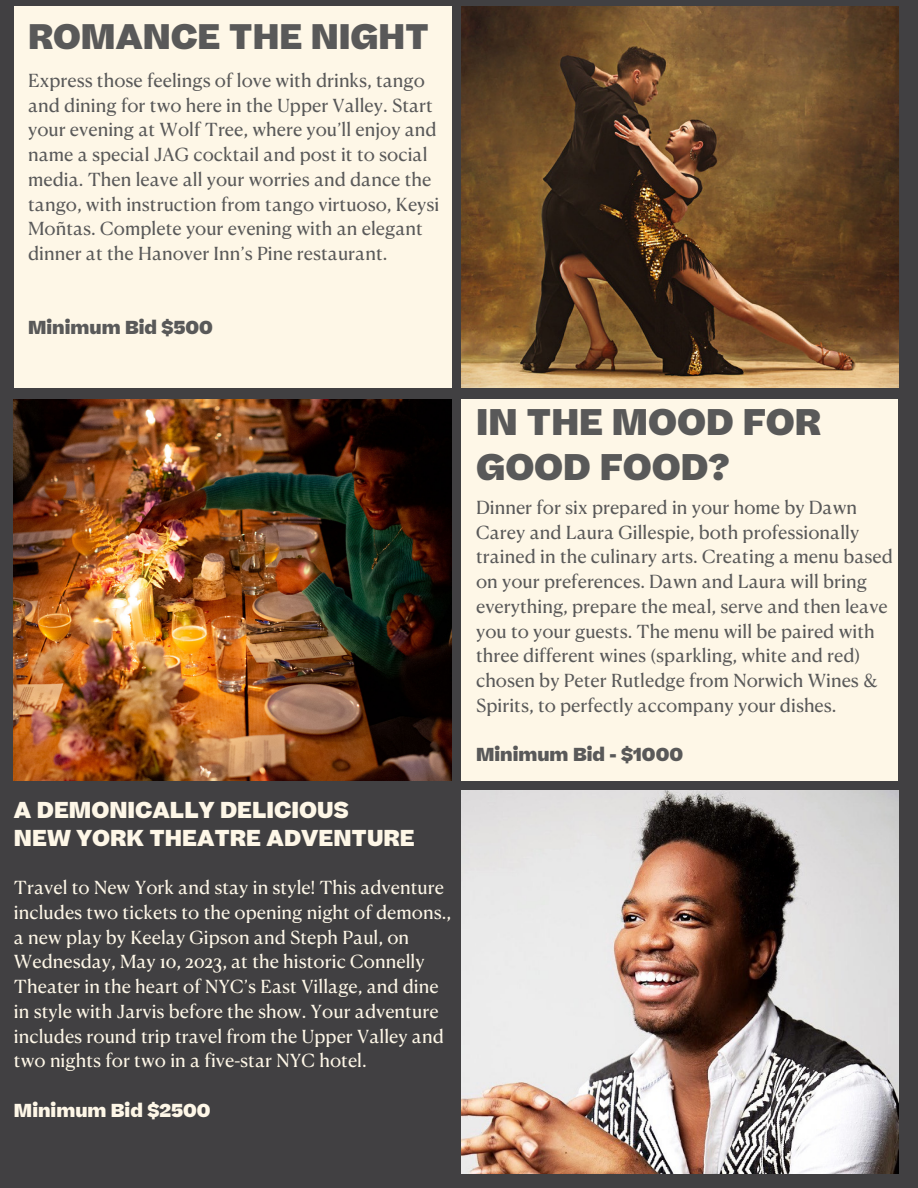
<style>
.page{position:relative;width:918px;height:1188px;background:#414042}
.page>*{position:absolute;margin:0;border:0;box-sizing:border-box;transform-origin:0 0}
.t1{font:800 35.55px/45px "Beatrice";color:#595959}
.t2{font:800 34.05px "Beatrice";color:#595959}
.t3{font:800 22.05px/28.2px "Beatrice";color:#fef7e7}
.t4{font:18px/24.8px "Canela Text";color:#595959}
.t5{font:18px/24.8px "Canela Text";color:#fef7e7}
.t6{font:800 18px "Beatrice";color:#595959}
.t7{font:800 18px "Beatrice";color:#fef7e7}
</style>
<div class="page">
<img style="left:14px;top:399px;width:438px;height:382px">
<div style="left:462px;top:399px;width:436px;height:382px;background:#fef7e7"></div>
<img style="left:462px;top:791px;width:436px;height:382px">
<img style="left:462px;top:7px;width:436px;height:381px">
<div style="left:14px;top:7px;width:438px;height:381px;background:#fef7e7"></div>
<h2 class="t2" style="left:28px;top:25px;width:403px">ROMANCE THE NIGHT</h2>
<p class="t4" style="left:28px;top:69px;width:413px">Express those feelings of love with drinks, tango and dining for two here in the Upper Valley. Start your evening at Wolf Tree, where you’ll enjoy and name a special JAG cocktail and post it to social media. Then leave all your worries and dance the tango, with instruction from tango virtuoso, Keysi Moñtas. Complete your evening with an elegant dinner at the Hanover Inn’s Pine restaurant.</p>
<p class="t6" style="left:28px;top:321px;width:186px">Minimum Bid $500</p>
<p class="t3" style="left:14px;top:799px;width:402px">A DEMONICALLY DELICIOUS<br>NEW YORK THEATRE ADVENTURE</p>
<p class="t5" style="left:14px;top:877px;width:438px">Travel to New York and stay in style! This adventure includes two tickets to the opening night of demons., a new play by Keelay Gipson and Steph Paul, on Wednesday, May 10, 2023, at the historic Connelly Theater in the heart of NYC’s East Village, and dine in style with Jarvis before the show. Your adventure includes round trip travel from the Upper Valley and two nights for two in a five-star NYC hotel.</p>
<p class="t7" style="left:14px;top:1104px;width:198px">Minimum Bid $2500</p>
<h1 class="t1" style="left:476px;top:404px;width:346px">IN THE MOOD FOR<br>GOOD FOOD?</h1>
<p class="t4" style="left:476px;top:496px;width:418px">Dinner for six prepared in your home by Dawn Carey and Laura Gillespie, both professionally trained in the culinary arts. Creating a menu based on your preferences. Dawn and Laura will bring everything, prepare the meal, serve and then leave you to your guests. The menu will be paired with three different wines (sparkling, white and red) chosen by Peter Rutledge from Norwich Wines &amp; Spirits, to perfectly accompany your dishes.</p>
<p class="t6" style="left:476px;top:748px;width:209px">Minimum Bid - $1000</p>
</div>
